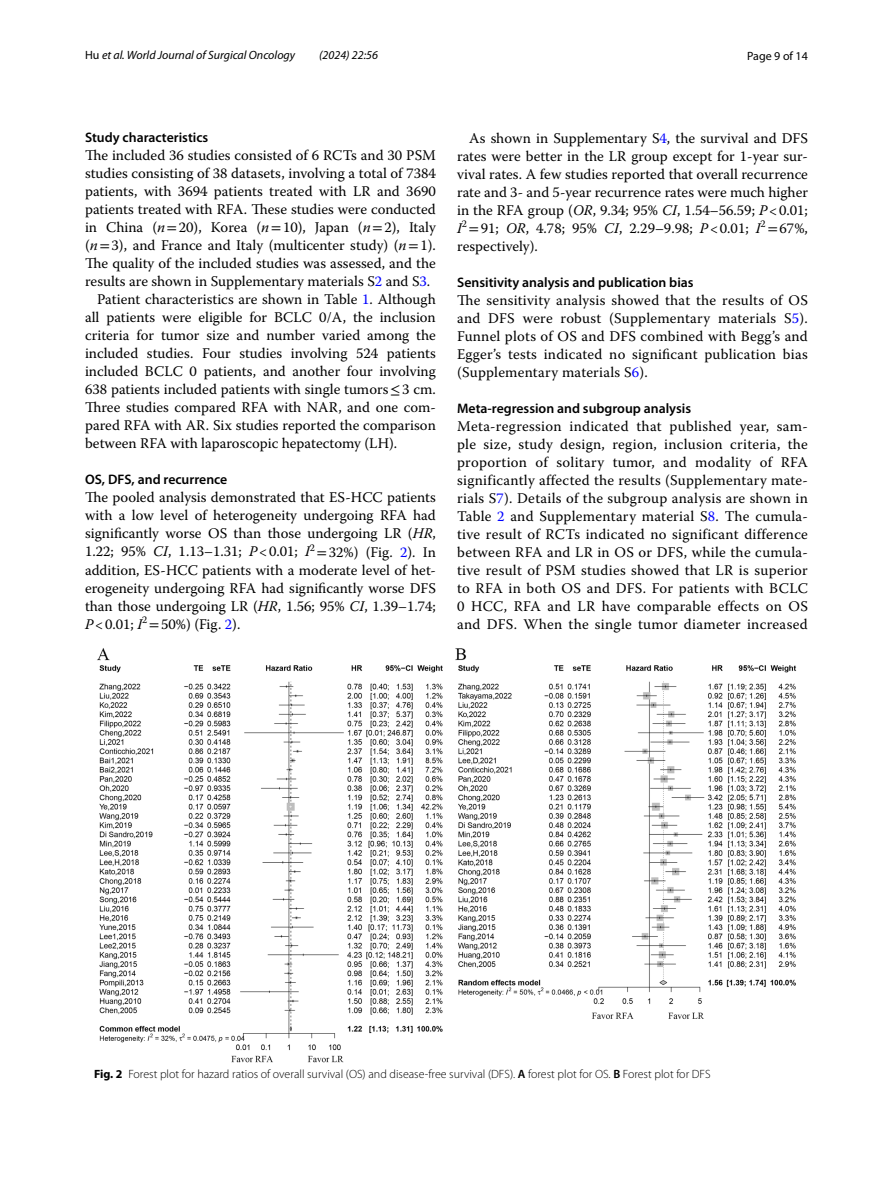
<style>
.page{position:relative;width:893px;height:1187px;background:#fff}
.page>*{position:absolute;margin:0;border:0;box-sizing:border-box;transform-origin:0 0}
.t1{font:14.7px/18px "Warnock Pro";color:#000;text-align:justify}
.t2{font:600 13.8px "Myriad Pro";color:#000}
.t3{font:300 12px "Myriad Pro";color:#000}
.t4{font:italic 12px "Myriad Pro";color:#000}
.t5{font:12px "Myriad Pro";color:#000}
.s1{font-style:normal}
.s2{font-style:italic}
.s3{font-family:"STIX"}
.s4{color:#00f}
.s5{font-weight:700}
.s6{font-weight:600}
</style>
<div class="page">
<img style="left:97px;top:648px;width:700px;height:414px">
<p class="t4" style="left:85px;top:48px;width:212px"><span class="s1">Hu</span> et al. World Journal of Surgical Oncology</p>
<p class="t4" style="left:319px;top:48px;width:60px">(2024) 22:56</p>
<p class="t5" style="left:747px;top:48px;width:62px">Page 9 of 14</p>
<p class="t2" style="left:85px;top:129px;width:125px">Study characteristics</p>
<p class="t1" style="left:85px;top:146px;width:352px">The included 36 studies consisted of 6 RCTs and 30 PSM</p>
<p class="t1" style="left:85px;top:164px;width:352px">studies consisting of 38 datasets, involving a total of 7384</p>
<p class="t1" style="left:85px;top:182px;width:352px">patients, with 3694 patients treated with LR and 3690</p>
<p class="t1" style="left:85px;top:200px;width:352px">patients treated with RFA. These studies were conducted</p>
<p class="t1" style="left:85px;top:218px;width:352px">in China (<span class="s2">n</span><span class="s3">=</span>20), Korea (<span class="s2">n</span><span class="s3">=</span>10), Japan (<span class="s2">n</span><span class="s3">=</span>2), Italy</p>
<p class="t1" style="left:85px;top:236px;width:352px">(<span class="s2">n</span><span class="s3">=</span>3), and France and Italy (multicenter study) (<span class="s2">n</span><span class="s3">=</span>1).</p>
<p class="t1" style="left:85px;top:254px;width:352px">The quality of the included studies was assessed, and the</p>
<p class="t1" style="left:85px;top:272px;width:347px">results are shown in Supplementary materials S<span class="s4">2</span> and S<span class="s4">3</span>.</p>
<p class="t1" style="left:97px;top:290px;width:340px">Patient characteristics are shown in Table <span class="s4">1</span>. Although</p>
<p class="t1" style="left:85px;top:308px;width:352px">all patients were eligible for BCLC 0/A, the inclusion</p>
<p class="t1" style="left:85px;top:326px;width:352px">criteria for tumor size and number varied among the</p>
<p class="t1" style="left:85px;top:344px;width:352px">included studies. Four studies involving 524 patients</p>
<p class="t1" style="left:85px;top:362px;width:352px">included BCLC 0 patients, and another four involving</p>
<p class="t1" style="left:85px;top:380px;width:352px">638 patients included patients with single tumors<span class="s3">≤</span>3 cm.</p>
<p class="t1" style="left:85px;top:398px;width:352px">Three studies compared RFA with NAR, and one com-</p>
<p class="t1" style="left:85px;top:416px;width:352px">pared RFA with AR. Six studies reported the comparison</p>
<p class="t1" style="left:85px;top:434px;width:314px">between RFA with laparoscopic hepatectomy (LH).</p>
<p class="t2" style="left:85px;top:471px;width:144px">OS, DFS, and recurrence</p>
<p class="t1" style="left:85px;top:488px;width:352px">The pooled analysis demonstrated that ES-HCC patients with a low level of heterogeneity undergoing RFA had significantly worse OS than those undergoing LR (<span class="s2">HR</span>, 1.22; 95% <span class="s2">CI</span>, 1.13–1.31; <span class="s2">P</span>&lt;0.01; <span class="s2">I</span><sup>2</sup> <span class="s3">=</span>32%) (Fig. <span class="s4">2</span>). In addition, ES-HCC patients with a moderate level of het&shy;erogeneity undergoing RFA had significantly worse DFS than those undergoing LR (<span class="s2">HR</span>, 1.56; 95% <span class="s2">CI</span>, 1.39–1.74; <span class="s2">P</span>&lt;0.01; <span class="s2">I</span><sup>2</sup> <span class="s3">=</span>50%) (Fig. <span class="s4">2</span>).</p>
<p class="t1" style="left:457px;top:128px;width:352px;text-indent:12px">As shown in Supplementary S<span class="s4">4</span>, the survival and DFS rates were better in the LR group except for 1-year sur&shy;vival rates. A few studies reported that overall recurrence rate and 3- and 5-year recurrence rates were much higher in the RFA group (<span class="s2">OR</span>, 9.34; 95% <span class="s2">CI</span>, 1.54–56.59; <span class="s2">P</span>&lt;0.01; <span class="s2">I</span><sup>2</sup> <span class="s3">=</span>91; <span class="s2">OR</span>, 4.78; 95% <span class="s2">CI</span>, 2.29–9.98; <span class="s2">P</span>&lt;0.01; <span class="s2">I</span><sup>2</sup> <span class="s3">=</span>67%, respectively).</p>
<p class="t2" style="left:457px;top:273px;width:238px">Sensitivity analysis and publication bias</p>
<p class="t1" style="left:457px;top:290px;width:352px">The sensitivity analysis showed that the results of OS and DFS were robust (Supplementary materials S<span class="s4">5</span>).<br>Funnel plots of OS and DFS combined with Begg’s and Egger’s tests indicated no significant publication bias (Supplementary materials S<span class="s4">6</span>).</p>
<p class="t2" style="left:457px;top:399px;width:235px">Meta‑regression and subgroup analysis</p>
<p class="t1" style="left:457px;top:416px;width:352px">Meta-regression indicated that published year, sam&shy;ple size, study design, region, inclusion criteria, the proportion of solitary tumor, and modality of RFA significantly affected the results (Supplementary mate&shy;rials S<span class="s4">7</span>). Details of the subgroup analysis are shown in Table <span class="s4">2</span> and Supplementary material S<span class="s4">8</span>. The cumula&shy;tive result of RCTs indicated no significant difference between RFA and LR in OS or DFS, while the cumula&shy;tive result of PSM studies showed that LR is superior to RFA in both OS and DFS. For patients with BCLC 0 HCC, RFA and LR have comparable effects on OS and DFS. When the single tumor diameter increased</p>
<p class="t3" style="left:94px;top:1066px;width:618px"><span class="s5">Fig. 2</span> Forest plot for hazard ratios of overall survival (OS) and disease-free survival (DFS). <span class="s6">A</span> forest plot for OS. <span class="s6">B</span> Forest plot for DFS</p>
</div>
